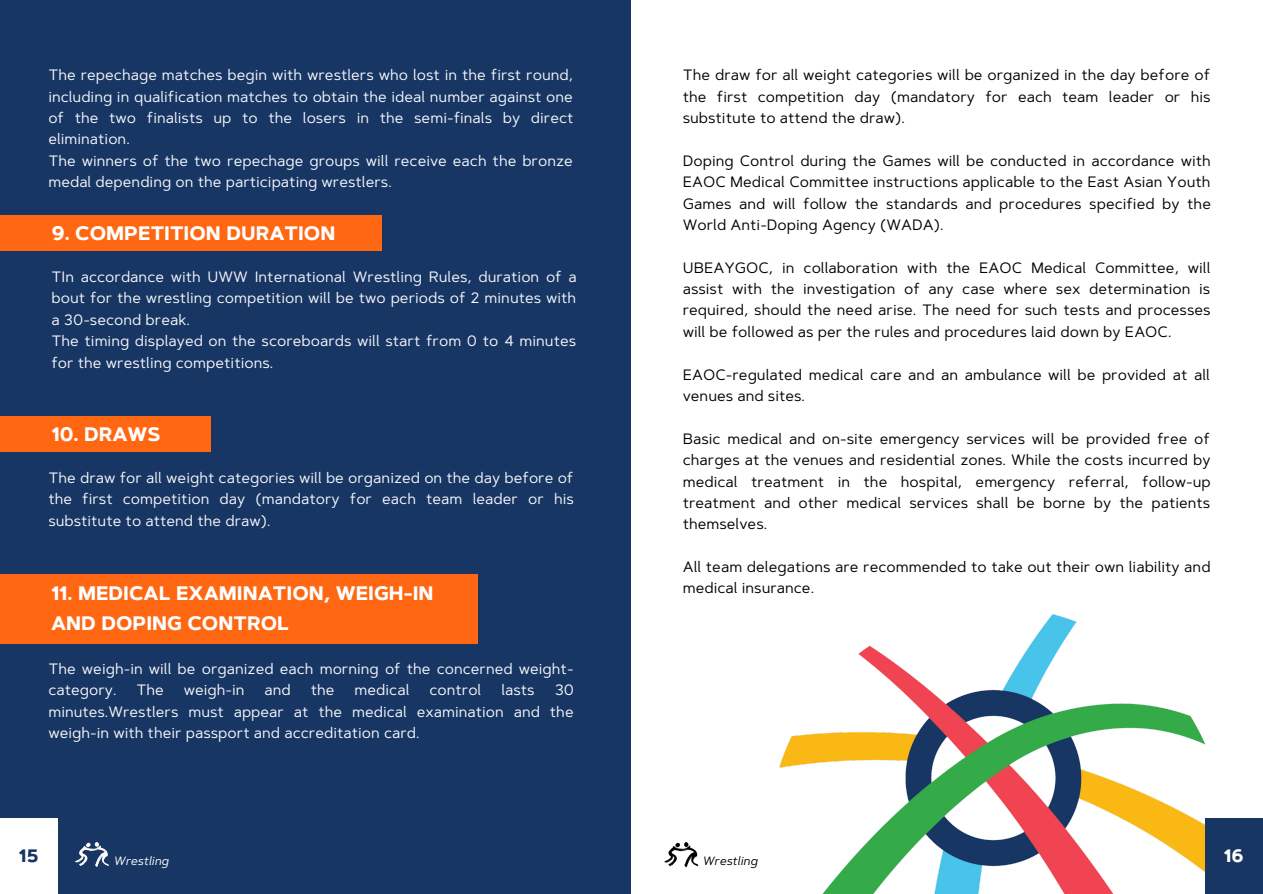
<style>
.page{position:relative;width:1263px;height:894px;background:#fff}
.page>*{position:absolute;margin:0;border:0;box-sizing:border-box;transform-origin:0 0}
.t1{font:700 19.5px/30.3px "Artegra Sans";color:#fff}
.t2{font:700 18px "Artegra Sans";color:#183663}
.t3{font:700 18px "Artegra Sans";color:#fff}
.t4{font:15px/21.3px "Artegra Sans";color:#000;text-align:justify}
.t5{font:15px/21.3px "Artegra Sans";color:#f8f9fd;text-align:justify}
.t6{font:italic 12px "Artegra Sans";color:#fff}
.t7{font:italic 12px "Artegra Sans";color:#000}
</style>
<div class="page">
<div style="left:0;top:0;width:631px;height:893px;background:#183663"></div>
<img style="left:780px;top:614px;width:426px;height:279px">
<div style="left:0;top:215px;width:382px;height:36px;background:#ff6712"></div>
<div style="left:1205px;top:818px;width:58px;height:75px;background:#183663"></div>
<div style="left:0;top:818px;width:57px;height:75px;background:#fff"></div>
<div style="left:0;top:416px;width:210px;height:36px;background:#ff6712"></div>
<div style="left:0;top:574px;width:478px;height:69px;background:#ff6712"></div>
<img style="left:664px;top:842px;width:35px;height:26px">
<img style="left:75px;top:842px;width:34px;height:25px">
<p class="t5" style="left:48px;top:64px;width:527px">The repechage matches begin with wrestlers who lost in the first round, including in qualification matches to obtain the ideal number against one of the two finalists up to the losers in the semi-finals by direct elimination.</p>
<p class="t5" style="left:48px;top:150px;width:526px">The winners of the two repechage groups will receive each the bronze medal depending on the participating wrestlers.</p>
<p class="t1" style="left:51px;top:217px;width:285px">9. COMPETITION DURATION</p>
<p class="t5" style="left:51px;top:266px;width:527px">TIn accordance with UWW International Wrestling Rules, duration of a bout for the wrestling competition will be two periods of 2 minutes with a 30-second break.</p>
<p class="t5" style="left:51px;top:330px;width:526px">The timing displayed on the scoreboards will start from 0 to 4 minutes for the wrestling competitions.</p>
<p class="t1" style="left:51px;top:418px;width:110px">10. DRAWS</p>
<p class="t5" style="left:48px;top:467px;width:527px">The draw for all weight categories will be organized on the day before of the first competition day (mandatory for each team leader or his substitute to attend the draw).</p>
<p class="t1" style="left:51px;top:577px;width:384px">11. MEDICAL EXAMINATION, WEIGH-IN<br>AND DOPING CONTROL</p>
<p class="t5" style="left:48px;top:657px;width:527px">The weigh-in will be organized each morning of the concerned weight&shy;category.</p>
<p class="t5" style="left:136px;top:679px;width:29px">The</p>
<p class="t5" style="left:184px;top:679px;width:62px">weigh-in</p>
<p class="t5" style="left:265px;top:679px;width:28px">and</p>
<p class="t5" style="left:311px;top:679px;width:25px">the</p>
<p class="t5" style="left:355px;top:679px;width:56px">medical</p>
<p class="t5" style="left:429px;top:679px;width:53px">control</p>
<p class="t5" style="left:501px;top:679px;width:35px">lasts</p>
<p class="t5" style="left:48px;top:679px;width:527px;text-indent:506px">30 minutes.Wrestlers must appear at the medical examination and the weigh-in with their passport and accreditation card.</p>
<p class="t4" style="left:683px;top:64px;width:529px">The draw for all weight categories will be organized in the day before of the first competition day (mandatory for each team leader or his substitute to attend the draw).</p>
<p class="t4" style="left:683px;top:150px;width:530px">Doping Control during the Games will be conducted in accordance with EAOC Medical Committee instructions applicable to the East Asian Youth Games and will follow the standards and procedures specified by the World Anti-Doping Agency (WADA).</p>
<p class="t4" style="left:683px;top:256px;width:529px">UBEAYGOC, in collaboration with the EAOC Medical Committee, will assist with the investigation of any case where sex determination is required, should the need arise. The need for such tests and processes will be followed as per the rules and procedures laid down by EAOC.</p>
<p class="t4" style="left:683px;top:363px;width:529px">EAOC-regulated medical care and an ambulance will be provided at all venues and sites.</p>
<p class="t4" style="left:683px;top:427px;width:530px">Basic medical and on-site emergency services will be provided free of charges at the venues and residential zones. While the costs incurred by medical treatment in the hospital, emergency referral, follow-up treatment and other medical services shall be borne by the patients themselves.</p>
<p class="t4" style="left:683px;top:556px;width:529px">All team delegations are recommended to take out their own liability and medical insurance.</p>
<p class="t2" style="left:19px;top:843px;width:21px">15</p>
<p class="t3" style="left:1224px;top:843px;width:21px">16</p>
<p class="t6" style="left:114px;top:853px;width:57px">Wrestling</p>
<p class="t7" style="left:702px;top:853px;width:57px">Wrestling</p>
</div>
